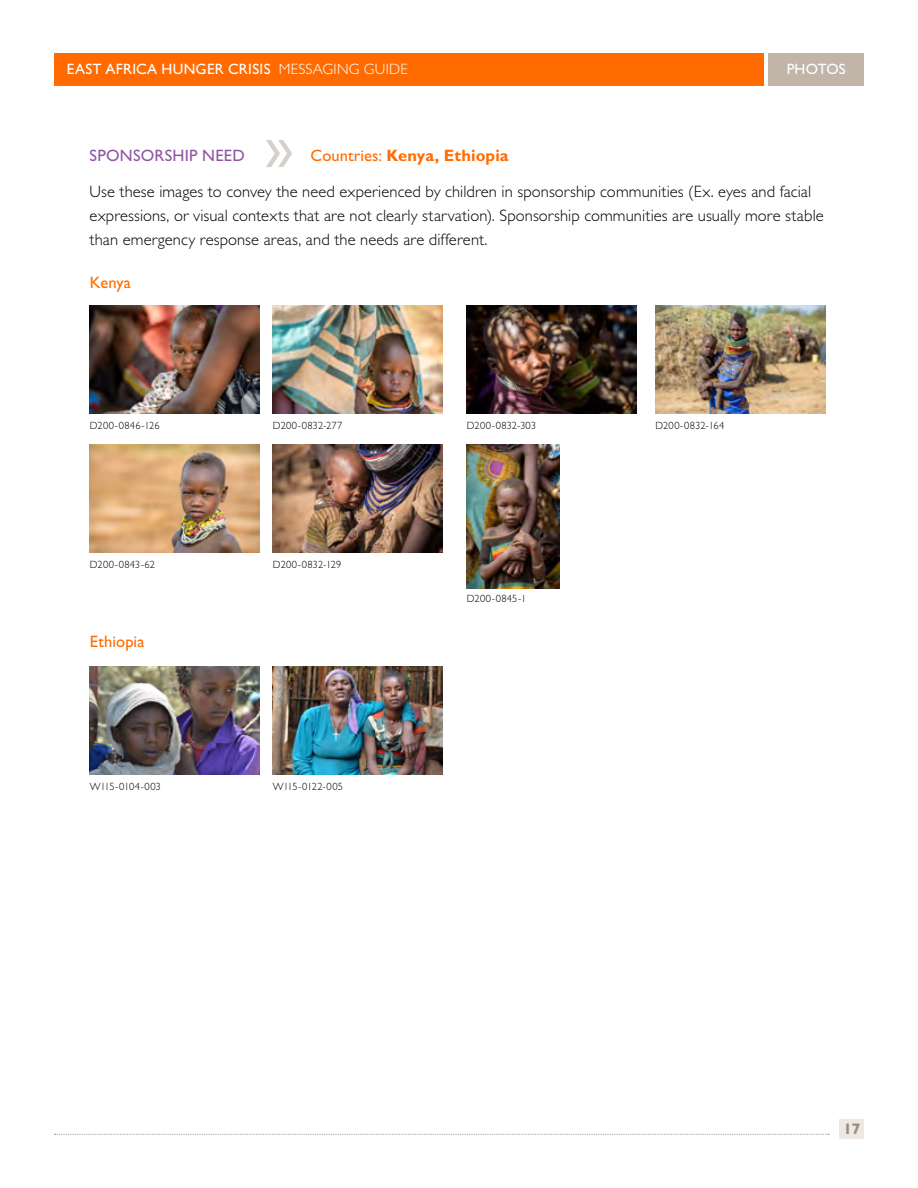
<style>
.page{position:relative;width:918px;height:1188px;background:#fff}
.page>*{position:absolute;margin:0;border:0;box-sizing:border-box;transform-origin:0 0}
.t1{font:60px "Gill Sans Std";color:#d5d0ca}
.t2{font:300 16.5px/24px "Gill Sans Std";letter-spacing:.005em;color:#000}
.t3{font:700 16.5px "Gill Sans Std";letter-spacing:.005em;color:#ff6b00}
.t4{font:16.5px "Gill Sans Std";letter-spacing:.015em;color:#9055a2}
.t5{font:16.5px "Gill Sans Std";letter-spacing:.005em;color:#ff6b00}
.t6{font:700 15.3px "Gill Sans Std";color:#9a8b7d;scale:1.09 1}
.t7{font:15px "Gill Sans Std";letter-spacing:.015em;color:#fff}
.t8{font:300 10.5px "Gill Sans Std";letter-spacing:.01em;color:#000}
.t9{font:300 10.5px "Gill Sans Std";letter-spacing:-.02em;color:#000}
.t10{font:300 10.5px "Gill Sans Std";letter-spacing:-.03em;color:#000}
.s1{font-weight:300}
.s2{font-weight:400}
</style>
<div class="page">
<div style="left:840px;top:1120px;width:24px;height:19px;background:#ede8e3"></div>
<svg style="left:54px;top:1134px;width:775px;height:1px"></svg>
<img style="left:467px;top:305px;width:170px;height:109px">
<img style="left:273px;top:305px;width:170px;height:109px">
<img style="left:90px;top:305px;width:170px;height:109px">
<img style="left:90px;top:444px;width:170px;height:109px">
<img style="left:655px;top:305px;width:170px;height:109px">
<img style="left:273px;top:444px;width:170px;height:109px">
<img style="left:467px;top:444px;width:92px;height:145px">
<div style="left:768px;top:53px;width:95px;height:33px;background:#c1b5aa"></div>
<div style="left:54px;top:53px;width:709px;height:33px;background:#ff6b00"></div>
<img style="left:90px;top:666px;width:170px;height:109px">
<img style="left:273px;top:666px;width:170px;height:109px">
<p class="t7" style="left:67px;top:61px;width:342px">EAST AFRICA HUNGER CRISIS <span class="s1">MESSAGING GUIDE</span></p>
<p class="t7" style="left:787px;top:61px;width:61px">PHOTOS</p>
<p class="t4" style="left:90px;top:146px;width:157px">SPONSORSHIP NEED</p>
<h1 class="t1" style="left:265px;top:112px;width:31px">»</h1>
<p class="t2" style="left:90px;top:180px;width:736px">Use these images to convey the need experienced by children in sponsorship communities (Ex. eyes and facial expressions, or visual contexts that are not clearly starvation). Sponsorship communities are usually more stable than emergency response areas, and the needs are different.</p>
<p class="t3" style="left:311px;top:146px;width:200px"><span class="s2">Countries:</span> Kenya, Ethiopia</p>
<p class="t5" style="left:90px;top:273px;width:43px">Kenya</p>
<p class="t8" style="left:90px;top:420px;width:71px">D200-0846-126</p>
<p class="t8" style="left:273px;top:420px;width:71px">D200-0832-277</p>
<p class="t8" style="left:467px;top:420px;width:71px">D200-0832-303</p>
<p class="t8" style="left:90px;top:559px;width:67px">D200-0843-62</p>
<p class="t5" style="left:90px;top:632px;width:56px">Ethiopia</p>
<p class="t8" style="left:273px;top:559px;width:70px">D200-0832-129</p>
<p class="t9" style="left:90px;top:781px;width:72px">W115-0104-003</p>
<p class="t10" style="left:273px;top:781px;width:72px">W115-0122-005</p>
<p class="t8" style="left:467px;top:593px;width:61px">D200-0845-1</p>
<p class="t8" style="left:655px;top:420px;width:70px">D200-0832-164</p>
<p class="t6" style="left:843px;top:1120px;width:17px">17</p>
</div>
